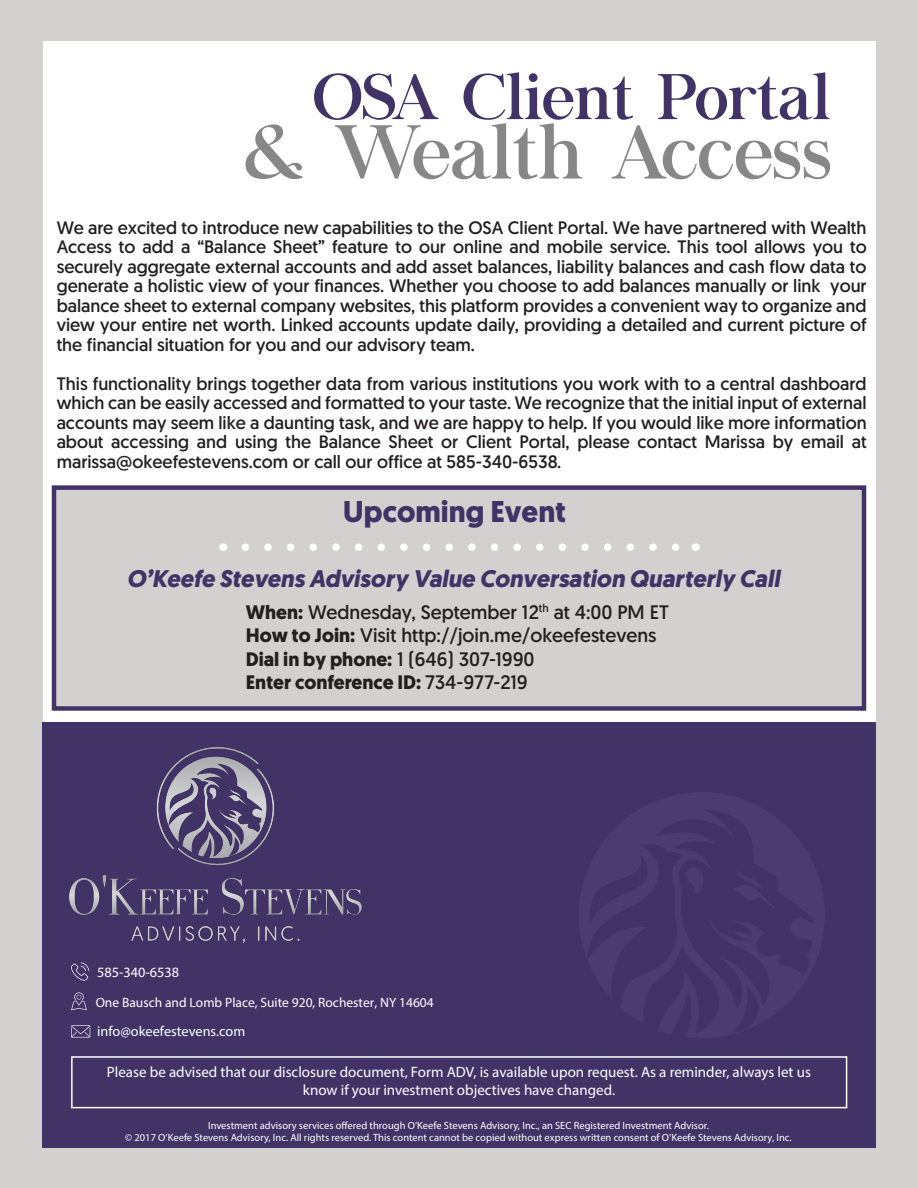
<style>
.page{position:relative;width:918px;height:1188px;background:#d3d1d0}
.page>*{position:absolute;margin:0;border:0;box-sizing:border-box;transform-origin:0 0}
.t1{font:75px "Chapaza";color:#888787}
.SUBTITLE{font:63.3px "Chapaza";color:#423367}
.t2{font:700 30px "Geomanist";color:#423367}
.t3{font:italic 700 24px "Geomanist";color:#423367}
.t4{font:19.5px "Geomanist";color:#231f20}
.t5{font:700 19.5px "Geomanist";color:#231f20}
.PARAGRAPH{font:18px/19.5px "Geomanist";color:#231f20;text-align:justify}
.t6{font:15px/18px "Myriad Pro";color:#fff;text-align:center}
.t7{font:14.25px "Myriad Pro";color:#fff}
.t8{font:13.5px "Myriad Pro";color:#fff}
.t9{font:10.5px "Myriad Pro";color:#fff}
.s1{font-weight:700}
.s2{font-weight:400}
</style>
<div class="page">
<div style="left:43px;top:41px;width:833px;height:1106px;background:#fff"></div>
<div style="left:42px;top:722px;width:834px;height:426px;background:#423367"></div>
<img style="left:69px;top:747px;width:293px;height:196px">
<svg style="left:71px;top:992px;width:16px;height:18px"></svg>
<svg style="left:71px;top:1025px;width:19px;height:13px"></svg>
<svg style="left:71px;top:962px;width:18px;height:19px"></svg>
<div style="left:54px;top:488px;width:810px;height:220px;background:#d3d1d0"></div>
<div style="left:52px;top:485px;width:814px;height:226px;border:4px solid #423367"></div>
<div style="left:71px;top:1056px;width:776px;height:52px;border:2px solid #fff"></div>
<svg style="left:245px;top:543px;width:435px;height:8px"></svg>
<p class="SUBTITLE" style="left:313px;top:60px;width:519px">OSA Client Portal</p>
<p class="t1" style="left:243px;top:109px;width:590px">&amp; Wealth Access</p>
<p class="PARAGRAPH" style="left:57px;top:217px;width:812px">We are excited to introduce new capabilities to the OSA Client Portal. We have partnered with Wealth Access to add a “Balance Sheet” feature to our online and mobile service. This tool allows you to securely aggregate external accounts and add asset balances, liability balances and cash flow data to generate a holistic view of your finances. Whether you choose to add balances manually or link your balance sheet to external company websites, this platform provides a convenient way to organize and view your entire net worth. Linked accounts update daily, providing a detailed and current picture of the financial situation for you and our advisory team.</p>
<p class="PARAGRAPH" style="left:57px;top:373px;width:812px">This functionality brings together data from various institutions you work with to a central dashboard which can be easily accessed and formatted to your taste. We recognize that the initial input of external accounts may seem like a daunting task, and we are happy to help. If you would like more information about accessing and using the Balance Sheet or Client Portal, please contact Marissa by email at marissa@okeefestevens.com or call our office at 585-340-6538.</p>
<p class="t2" style="left:343px;top:491px;width:225px">Upcoming Event</p>
<p class="t3" style="left:127px;top:562px;width:654px">O’Keefe Stevens Advisory Value Conversation Quarterly Call</p>
<p class="t4" style="left:246px;top:599px;width:425px"><span class="s1">When:</span> Wednesday, September 12<sup>th</sup> at 4:00 PM ET</p>
<p class="t4" style="left:246px;top:623px;width:412px"><span class="s1">How to Join:</span> Visit http://join.me/okeefestevens</p>
<p class="t5" style="left:246px;top:646px;width:290px">Dial in by phone: <span class="s2">1 (646) 307-1990</span></p>
<p class="t5" style="left:246px;top:669px;width:283px">Enter conference ID: <span class="s2">734-977-219</span></p>
<p class="t7" style="left:97px;top:963px;width:83px">585-340-6538</p>
<p class="t8" style="left:96px;top:994px;width:340px">One Bausch and Lomb Place, Suite 920, Rochester, NY 14604</p>
<p class="t7" style="left:97px;top:1023px;width:150px">info@okeefestevens.com</p>
<p class="t6" style="left:107px;top:1063px;width:706px">Please be advised that our disclosure document, Form ADV, is available upon request. As a reminder, always let us know if your investment objectives have changed.</p>
<p class="t9" style="left:208px;top:1119px;width:502px">Investment advisory services offered through O’Keefe Stevens Advisory, Inc., an SEC Registered Investment Advisor.</p>
<p class="t9" style="left:125px;top:1131px;width:668px">© 2017 O’Keefe Stevens Advisory, Inc. All rights reserved. This content cannot be copied without express written consent of O’Keefe Stevens Advisory, Inc.</p>
</div>
